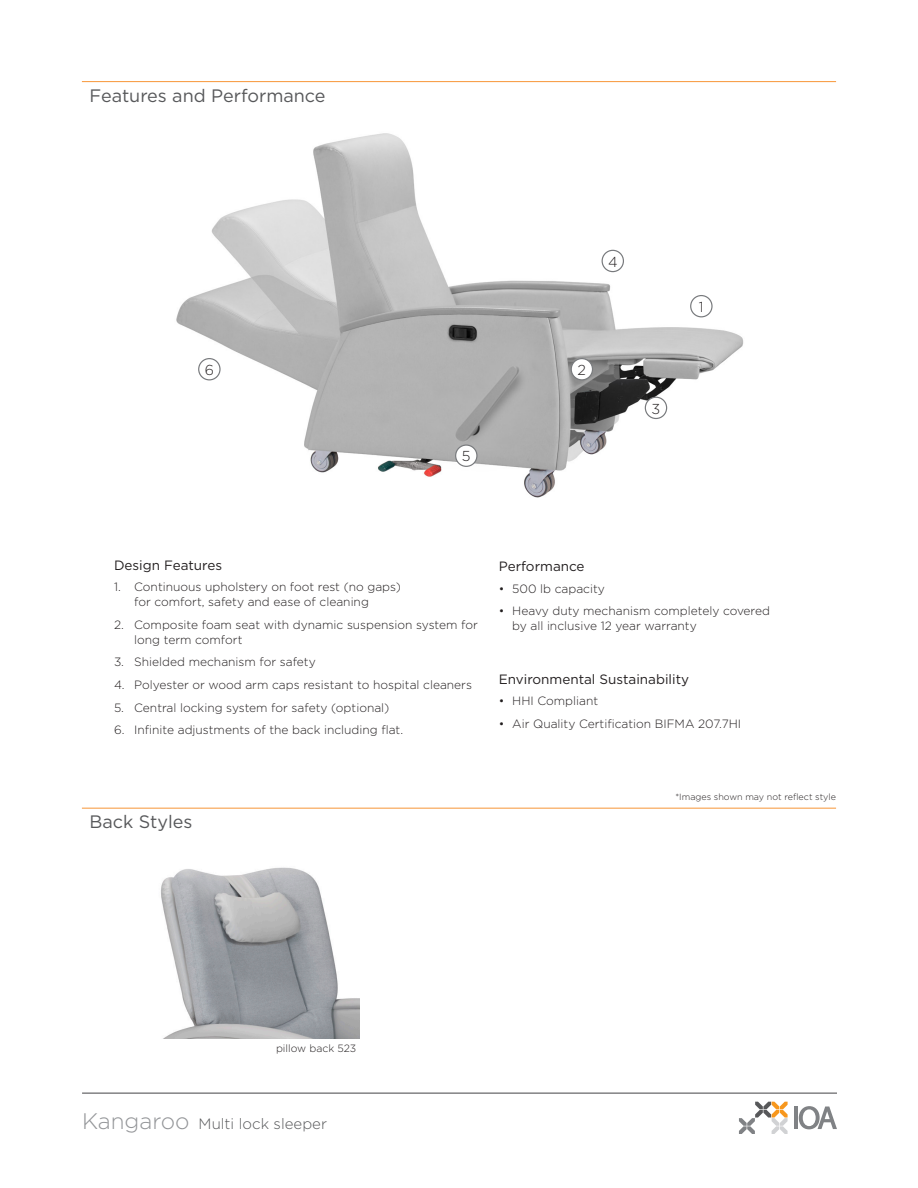
<style>
.page{position:relative;width:918px;height:1188px;background:#fff}
.page>*{position:absolute;margin:0;border:0;box-sizing:border-box;transform-origin:0 0}
.t1{font:18px "Gotham";color:#57585a}
.t2{font:300 15px "Gotham";color:#57585a}
.t3{font:300 14.4px "Gotham";color:#231f20}
.t4{font:13.5px "Gotham";color:#231f20}
.t5{font:300 12px/15px "Gotham";color:#231f20}
.t6{font:300 10.5px "Gotham";color:#231f20}
.t7{font:300 9px "Gotham";color:#231f20}
.s1{font-size:22.5px;color:#939598}
</style>
<div class="page">
<hr style="left:82px;top:1093px;width:755px;height:1px;background:#57585a">
<svg style="left:739px;top:1102px;width:49px;height:32px"></svg>
<hr style="left:794px;top:1107px;width:4px;height:22px;background:#808285">
<svg style="left:799px;top:1106px;width:38px;height:23px"></svg>
<img style="left:176px;top:133px;width:568px;height:365px">
<div style="left:602px;top:250px;width:21px;height:22px;background:#fff;border-radius:50%"></div>
<div style="left:602px;top:250px;width:22px;height:22px;border:1px solid #787a7d;border-radius:50%"></div>
<div style="left:691px;top:296px;width:21px;height:21px;background:#fff;border-radius:50%"></div>
<div style="left:690px;top:295px;width:23px;height:22px;border:1px solid #787a7d;border-radius:50%"></div>
<div style="left:645px;top:397px;width:22px;height:21px;background:#fff;border-radius:50%"></div>
<div style="left:645px;top:397px;width:22px;height:22px;border:1px solid #787a7d;border-radius:50%"></div>
<div style="left:456px;top:445px;width:21px;height:21px;background:#fff;border-radius:50%"></div>
<div style="left:455px;top:444px;width:23px;height:23px;border:1px solid #787a7d;border-radius:50%"></div>
<div style="left:199px;top:359px;width:21px;height:21px;background:#fff;border-radius:50%"></div>
<div style="left:198px;top:358px;width:23px;height:22px;border:1px solid #787a7d;border-radius:50%"></div>
<div style="left:571px;top:359px;width:22px;height:21px;background:#fff;border-radius:50%"></div>
<div style="left:571px;top:358px;width:22px;height:22px;border:1px solid #787a7d;border-radius:50%"></div>
<hr style="left:82px;top:808px;width:754px;height:1px;background:#f8a14d">
<hr style="left:82px;top:81px;width:754px;height:1px;background:#f8a14d">
<img style="left:161px;top:867px;width:199px;height:171px">
<p class="t1" style="left:89px;top:84px;width:238px">Features and Performance</p>
<p class="t3" style="left:608px;top:253px;width:11px">4</p>
<p class="t3" style="left:205px;top:361px;width:11px">6</p>
<p class="t3" style="left:578px;top:361px;width:10px">2</p>
<p class="t3" style="left:462px;top:447px;width:10px">5</p>
<p class="t3" style="left:652px;top:399px;width:10px">3</p>
<p class="t3" style="left:699px;top:298px;width:6px">1</p>
<p class="t4" style="left:114px;top:556px;width:110px">Design Features</p>
<p class="t5" style="left:134px;top:579px;width:268px;text-indent:-20px">1. Continuous upholstery on foot rest (no gaps) for comfort, safety and ease of cleaning</p>
<p class="t5" style="left:134px;top:617px;width:345px;text-indent:-20px">2. Composite foam seat with dynamic suspension system for long term comfort</p>
<p class="t5" style="left:114px;top:654px;width:203px">3. Shielded mechanism for safety</p>
<p class="t5" style="left:114px;top:677px;width:360px">4. Polyester or wood arm caps resistant to hospital cleaners</p>
<p class="t5" style="left:114px;top:699px;width:277px">5. Central locking system for safety (optional)</p>
<p class="t5" style="left:114px;top:722px;width:291px">6. Infinite adjustments of the back including flat.</p>
<p class="t4" style="left:499px;top:557px;width:87px">Performance</p>
<p class="t5" style="left:499px;top:580px;width:108px">• 500 lb capacity</p>
<p class="t5" style="left:512px;top:603px;width:259px;text-indent:-14px">• Heavy duty mechanism completely covered by all inclusive 12 year warranty</p>
<p class="t4" style="left:499px;top:670px;width:192px">Environmental Sustainability</p>
<p class="t5" style="left:499px;top:693px;width:101px">• HHI Compliant</p>
<p class="t5" style="left:499px;top:716px;width:244px">• Air Quality Certification BIFMA 207.7HI</p>
<p class="t1" style="left:89px;top:811px;width:105px">Back Styles</p>
<p class="t7" style="left:675px;top:792px;width:162px">*Images shown may not reflect style</p>
<p class="t6" style="left:276px;top:1042px;width:82px">pillow back 523</p>
<p class="t2" style="left:82px;top:1114px;width:246px"><span class="s1">Kangaroo</span> Multi lock sleeper</p>
</div>
